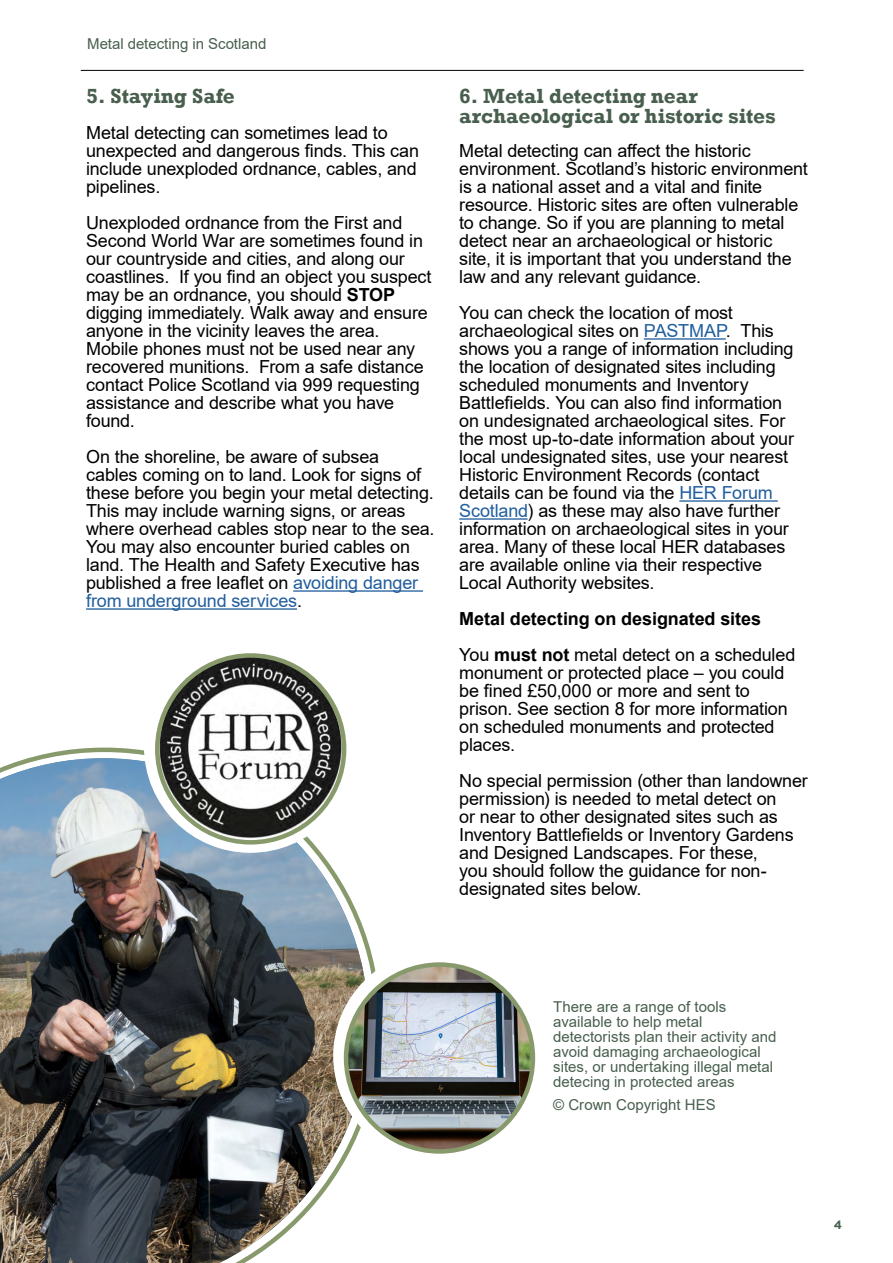
<style>
.page{position:relative;width:893px;height:1263px;background:#fff}
.page>*{position:absolute;margin:0;border:0;box-sizing:border-box;transform-origin:0 0}
.Heading_2{font:700 21px/19.5px "Rockwell";letter-spacing:-.005em;color:#485f4e}
.body{font:18px/18px "Arial";letter-spacing:-.01em;color:#000}
.Heading_3{font:700 18px "Arial";letter-spacing:-.005em;color:#000}
.t1{font:15px/15px "Arial";color:#485f4e}
.t2{font:700 12px "Gotham";color:#485f4e}
.s1{font-weight:700}
.s2{color:#215e9e}
</style>
<div class="page">
<hr style="left:81px;top:70px;width:723px;height:1px;background:#000">
<hr style="left:293px;top:590px;width:130px;height:2px;background:#215e9e">
<hr style="left:86px;top:608px;width:211px;height:2px;background:#215e9e">
<hr style="left:644px;top:338px;width:82px;height:2px;background:#215e9e">
<hr style="left:679px;top:500px;width:99px;height:2px;background:#215e9e">
<hr style="left:459px;top:518px;width:69px;height:2px;background:#215e9e">
<img style="left:0;top:758px;width:368px;height:505px">
<div style="left:333px;top:949px;width:213px;height:213px;background:#fff;border-radius:50%"></div>
<img style="left:346px;top:964px;width:187px;height:187px;border-radius:93px">
<div style="left:344px;top:962px;width:191px;height:192px;border:4px solid #889a6c;border-radius:50%"></div>
<div style="left:144px;top:640px;width:213px;height:213px;background:#fff;border-radius:50%"></div>
<img style="left:157px;top:655px;width:187px;height:187px">
<div style="left:155px;top:653px;width:191px;height:191px;border:4px solid #889a6c;border-radius:50%"></div>
<p class="t1" style="left:87px;top:36px;width:181px">Metal detecting in Scotland</p>
<h2 class="Heading_2" style="left:87px;top:86px;width:150px">5. Staying Safe</h2>
<p class="body" style="left:86px;top:124px;width:334px">Metal detecting can sometimes lead to unexpected and dangerous finds. This can include unexploded ordnance, cables, and pipelines.</p>
<p class="body" style="left:86px;top:214px;width:347px">Unexploded ordnance from the First and Second World War are sometimes found in our countryside and cities, and along our coastlines. If you find an object you suspect may be an ordnance, you should <span class="s1">STOP </span>digging immediately. Walk away and ensure anyone in the vicinity leaves the area.<br>Mobile phones must not be used near any recovered munitions. From a safe distance contact Police Scotland via 999 requesting assistance and describe what you have found.</p>
<p class="body" style="left:86px;top:448px;width:350px">On the shoreline, be aware of subsea cables coming on to land. Look for signs of these before you begin your metal detecting.<br>This may include warning signs, or areas where overhead cables stop near to the sea.<br>You may also encounter buried cables on land. The Health and Safety Executive has published a free leaflet on <span class="s2">avoiding danger from underground services</span>.</p>
<h2 class="Heading_2" style="left:459px;top:86px;width:318px">6. Metal detecting near archaeological or historic sites</h2>
<p class="body" style="left:459px;top:142px;width:350px">Metal detecting can affect the historic environment. Scotland’s historic environment is a national asset and a vital and finite resource. Historic sites are often vulnerable to change. So if you are planning to metal detect near an archaeological or historic site, it is important that you understand the law and any relevant guidance.</p>
<p class="body" style="left:459px;top:304px;width:336px">You can check the location of most archaeological sites on <span class="s2">PASTMAP</span>. This shows you a range of information including the location of designated sites including scheduled monuments and Inventory Battlefields. You can also find information on undesignated archaeological sites. For the most up-to-date information about your local undesignated sites, use your nearest Historic Environment Records (contact details can be found via the <span class="s2">HER Forum Scotland</span>) as these may also have further information on archaeological sites in your area. Many of these local HER databases are available online via their respective Local Authority websites.</p>
<h3 class="Heading_3" style="left:459px;top:606px;width:303px">Metal detecting on designated sites</h3>
<p class="body" style="left:459px;top:646px;width:338px">You <span class="s1">must not</span> metal detect on a scheduled monument or protected place – you could be fined £50,000 or more and sent to prison. See section 8 for more information on scheduled monuments and protected places.</p>
<p class="body" style="left:459px;top:772px;width:350px">No special permission (other than landowner permission) is needed to metal detect on<br>or near to other designated sites such as Inventory Battlefields or Inventory Gardens and Designed Landscapes. For these,<br>you should follow the guidance for non&shy;designated sites below.</p>
<p class="t1" style="left:553px;top:999px;width:225px">There are a range of tools available to help metal detectorists plan their activity and avoid damaging archaeological sites, or undertaking illegal metal detecing in protected areas</p>
<p class="t1" style="left:553px;top:1097px;width:164px">© Crown Copyright HES</p>
<p class="t2" style="left:834px;top:1217px;width:10px">4</p>
</div>
